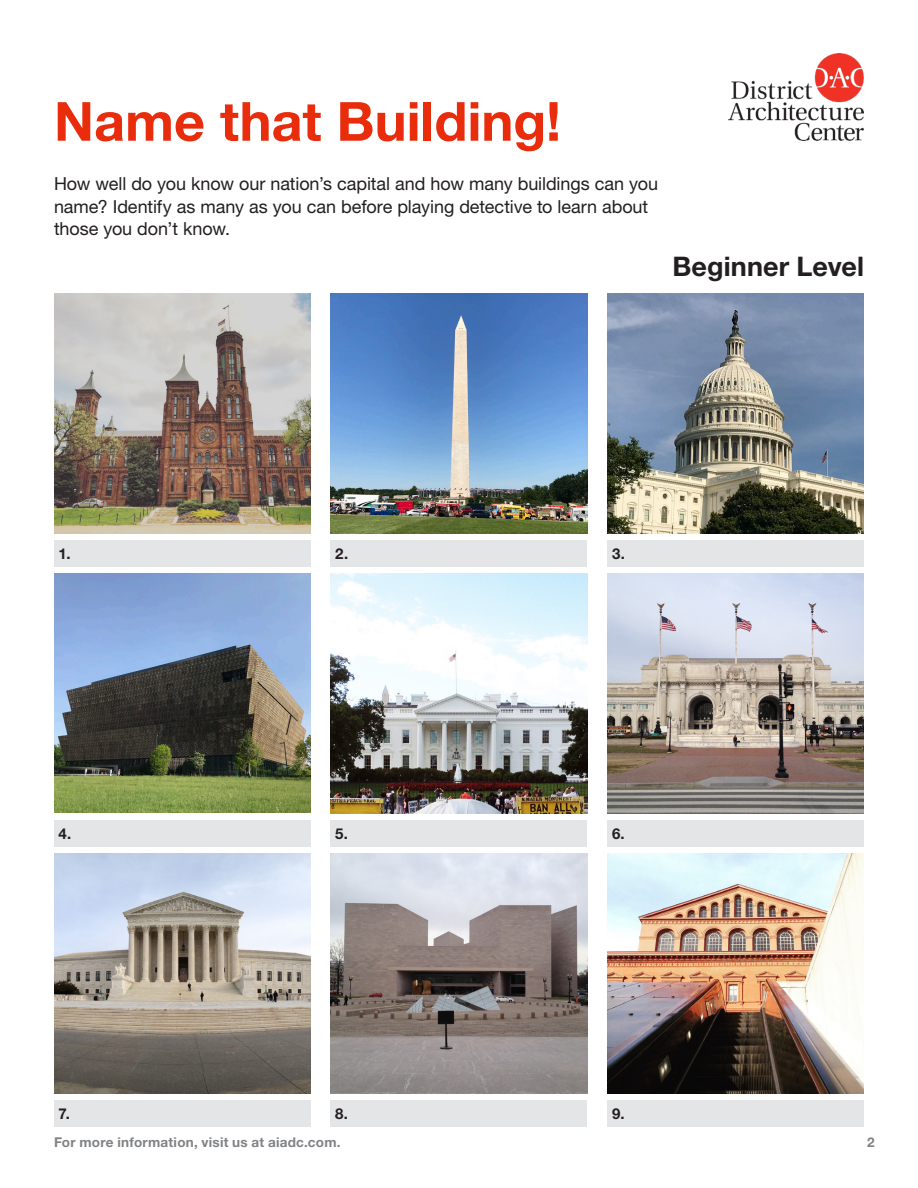
<style>
.page{position:relative;width:918px;height:1188px;background:#fff}
.page>*{position:absolute;margin:0;border:0;box-sizing:border-box;transform-origin:0 0}
.t1{font:700 54px "Helvetica Neue LT Pro";color:#e82c0c}
.t2{font:700 27px "Helvetica Neue LT Pro";letter-spacing:.005em;color:#231f20}
.t3{font:18px/22.5px "Helvetica Neue LT Pro";letter-spacing:-.005em;color:#231f20}
.t4{font:700 15px "Helvetica Neue LT Pro";color:#231f20}
.t5{font:700 13.5px "Helvetica Neue LT Pro";letter-spacing:.02em;color:#808285}
</style>
<div class="page">
<img style="left:608px;top:854px;width:256px;height:240px">
<img style="left:331px;top:574px;width:256px;height:239px">
<img style="left:54px;top:294px;width:256px;height:239px">
<img style="left:54px;top:574px;width:256px;height:238px">
<img style="left:608px;top:294px;width:256px;height:239px">
<img style="left:54px;top:854px;width:256px;height:239px">
<img style="left:608px;top:574px;width:256px;height:239px">
<img style="left:331px;top:854px;width:256px;height:240px">
<img style="left:729px;top:54px;width:135px;height:87px">
<img style="left:331px;top:294px;width:256px;height:239px">
<div style="left:331px;top:540px;width:256px;height:27px;background:#e4e5e7"></div>
<div style="left:608px;top:540px;width:256px;height:27px;background:#e4e5e7"></div>
<div style="left:54px;top:540px;width:256px;height:27px;background:#e4e5e7"></div>
<div style="left:331px;top:820px;width:256px;height:27px;background:#e4e5e7"></div>
<div style="left:608px;top:820px;width:256px;height:27px;background:#e4e5e7"></div>
<div style="left:54px;top:820px;width:256px;height:27px;background:#e4e5e7"></div>
<div style="left:331px;top:1100px;width:256px;height:27px;background:#e4e5e7"></div>
<div style="left:608px;top:1100px;width:256px;height:27px;background:#e4e5e7"></div>
<div style="left:54px;top:1100px;width:256px;height:27px;background:#e4e5e7"></div>
<p class="t1" style="left:54px;top:88px;width:509px">Name that Building!</p>
<p class="t3" style="left:54px;top:172px;width:606px">How well do you know our nation’s capital and how many buildings can you name? Identify as many as you can before playing detective to learn about those you don’t know.</p>
<p class="t2" style="left:672px;top:250px;width:193px">Beginner Level</p>
<p class="t4" style="left:58px;top:544px;width:14px">1.</p>
<p class="t4" style="left:335px;top:544px;width:15px">2.</p>
<p class="t4" style="left:612px;top:544px;width:14px">3.</p>
<p class="t4" style="left:58px;top:824px;width:14px">4.</p>
<p class="t4" style="left:335px;top:824px;width:14px">5.</p>
<p class="t4" style="left:612px;top:824px;width:14px">6.</p>
<p class="t4" style="left:58px;top:1105px;width:13px">7.</p>
<p class="t4" style="left:335px;top:1105px;width:14px">8.</p>
<p class="t4" style="left:612px;top:1105px;width:14px">9.</p>
<p class="t5" style="left:54px;top:1134px;width:288px">For more information, visit us at aiadc.com.</p>
<p class="t5" style="left:867px;top:1134px;width:9px">2</p>
</div>
